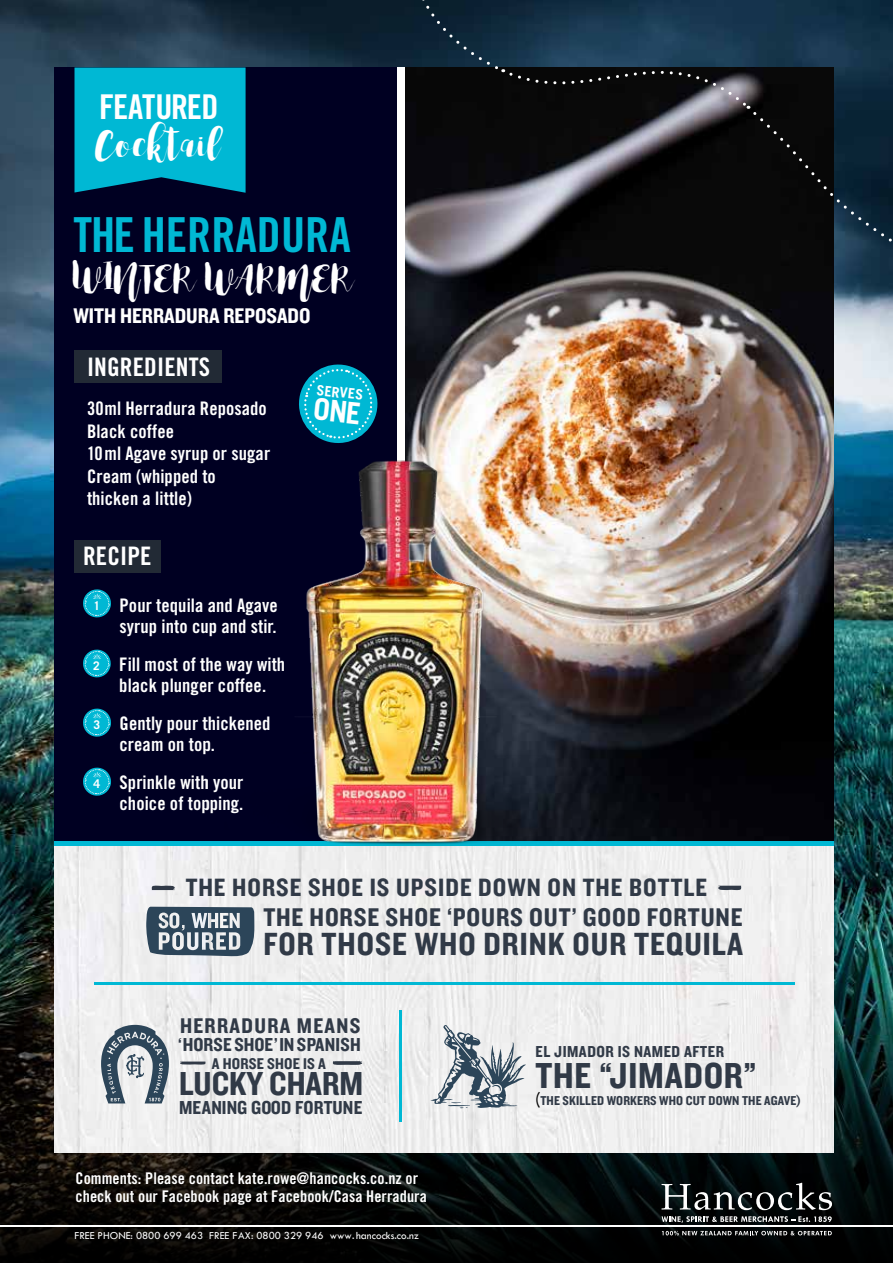
<style>
.page{position:relative;width:893px;height:1263px;background:#fff}
.page>*{position:absolute;margin:0;border:0;box-sizing:border-box;transform-origin:0 0}
.t1{font:48.3px "Trade Gothic Bold Cond Twenty";color:#00b8d4}
.t2{font:37.5px "Knockout HTF50 Welterweight";letter-spacing:.02em;color:#313a47}
.t3{font:36px "Spelling Night";color:#fff}
.t4{font:34.5px "Knockout HTF50 Welterweight";color:#313a47}
.t5{font:34.2px "Trade Gothic Bold Cond Twenty";letter-spacing:-.035em;color:#fff}
.t6{font:33.3px "Knockout HTF50 Welterweight";letter-spacing:.03em;color:#313a47}
.t7{font:31.65px "Spelling Night";letter-spacing:.04em;color:#fff}
.t8{font:26.55px "Knockout HTF50 Welterweight";letter-spacing:.03em;color:#313a47}
.t9{font:25.95px "Knockout HTF50 Welterweight";letter-spacing:.04em;color:#313a47}
.t10{font:25.5px "Trade Gothic Bold Cond Twenty";letter-spacing:.005em;color:#fff}
.t11{font:22.05px "Knockout HTF50 Welterweight";color:#fff}
.t12{font:22.05px "Knockout HTF50 Welterweight";letter-spacing:.06em;color:#313a47}
.t13{font:19.5px "Knockout HTF50 Welterweight";color:#313a47}
.t14{font:18.6px/21px "Trade Gothic Bold Cond Twenty";letter-spacing:.005em;color:#fff;text-align:right}
.t15{font:16.5px "Knockout HTF50 Welterweight";letter-spacing:.03em;color:#313a47}
.t16{font:16.2px "Knockout HTF50 Welterweight";letter-spacing:.01em;color:#313a47}
.t17{font:16.05px/18.1px "Trade Gothic Bold Cond Twenty";letter-spacing:.005em;color:#fff}
.t18{font:700 14.25px "Trade Gothic";color:#fff}
.t19{font:13.35px "Knockout HTF50 Welterweight";letter-spacing:.01em;color:#313a47}
.t20{font:11.1px "Tw Cen";color:#fff}
.s1{font-size:34.95px}
.s2{font-family:"Trade Gothic";font-weight:700;font-size:12px}
.s3{font-family:"Trade Gothic";font-weight:700;font-size:11.85px}
.s4{font-family:"Avenir";font-size:18px;color:#000}
</style>
<div class="page">
<img style="left:0;top:0;width:893px;height:969px">
<svg style="left:0;top:969px;width:893px;height:294px;background:#0b100f"></svg>
<hr style="left:0;top:1225px;width:893px;height:1px;background:#fff">
<svg style="left:662px;top:1183px;width:170px;height:27px;background:#3b4041"></svg>
<svg style="left:662px;top:1231px;width:170px;height:4px"></svg>
<svg style="left:662px;top:1216px;width:170px;height:7px"></svg>
<img style="left:54px;top:846px;width:779px;height:307px">
<svg style="left:101px;top:1025px;width:68px;height:78px"></svg>
<svg style="left:430px;top:1025px;width:96px;height:83px"></svg>
<div style="left:54px;top:68px;width:345px;height:775px;background:#002"></div>
<div style="left:75px;top:350px;width:147px;height:32px;background:#222a35"></div>
<div style="left:75px;top:540px;width:86px;height:33px;background:#222a35"></div>
<svg style="left:83px;top:589px;width:28px;height:29px"></svg>
<svg style="left:83px;top:649px;width:28px;height:29px"></svg>
<svg style="left:83px;top:708px;width:28px;height:29px"></svg>
<svg style="left:83px;top:767px;width:28px;height:29px"></svg>
<svg style="left:75px;top:67px;width:171px;height:126px;background:#00aac7"></svg>
<hr style="left:400px;top:1010px;width:2px;height:112px;background:#00b8d4">
<hr style="left:94px;top:983px;width:701px;height:2px;background:#00b8d4">
<svg style="left:718px;top:886px;width:23px;height:4px"></svg>
<svg style="left:152px;top:885px;width:23px;height:5px"></svg>
<svg style="left:180px;top:1061px;width:26px;height:4px"></svg>
<svg style="left:333px;top:1061px;width:29px;height:4px"></svg>
<img style="left:405px;top:68px;width:428px;height:773px">
<svg style="left:410px;top:0;width:483px;height:250px;background:#1e2831"></svg>
<svg style="left:145px;top:907px;width:111px;height:49px;background:#6c7d8b"></svg>
<div style="left:398px;top:68px;width:7px;height:772px;background:#fff"></div>
<div style="left:54px;top:841px;width:779px;height:5px;background:#00b8d4"></div>
<img style="left:208px;top:711px;width:372px;height:189px">
<img style="left:278px;top:414px;width:264px;height:477px">
<svg style="left:295px;top:364px;width:86px;height:83px"></svg>
<h3 class="t5" style="left:99px;top:86px;width:121px">FEATURED</h3>
<h3 class="t3" style="left:97px;top:120px;width:126px">Cocktail</h3>
<h1 class="t1" style="left:73px;top:206px;width:279px">THE HERRADURA</h1>
<h3 class="t7" style="left:74px;top:256px;width:282px"><span class="s1">W</span>INTER <span class="s1">W</span>ARMER</h3>
<p class="t11" style="left:73px;top:304px;width:239px">WITH HERRADURA REPOSADO</p>
<h3 class="t10" style="left:87px;top:351px;width:125px">INGREDIENTS</h3>
<p class="t14" style="left:87px;top:397px;width:185px;line-height:22.5px;text-align:left">30ml Herradura Reposado<br>Black coffee<br>10ml Agave syrup or sugar<br>Cream (whipped to thicken a little)</p>
<h3 class="t10" style="left:83px;top:541px;width:70px">RECIPE</h3>
<p class="t14" style="left:93px;top:595px;width:186px"><span class="s2">1</span> Pour tequila and Agave syrup into cup and stir.</p>
<p class="t14" style="left:93px;top:654px;width:193px;text-align:center"><span class="s3">2</span> Fill most of the way with black plunger coffee.</p>
<p class="t14" style="left:120px;top:713px;width:153px;text-align:left;text-indent:-26px"><span class="s2">3</span> Gently pour thickened cream on top.</p>
<p class="t14" style="left:93px;top:772px;width:152px"><span class="s2">4</span> Sprinkle with your choice of topping.</p>
<p class="t18" style="left:318px;top:381px;width:48px;rotate:6deg">SERVES</p>
<h3 class="t9" style="left:186px;top:873px;width:523px">THE HORSE SHOE IS UPSIDE DOWN ON THE BOTTLE</h3>
<h3 class="t8" style="left:263px;top:903px;width:481px">THE HORSE SHOE ‘POURS OUT’ GOOD FORTUNE</h3>
<h3 class="t6" style="left:263px;top:926px;width:481px">FOR THOSE WHO DRINK OUR TEQUILA</h3>
<p class="t12" style="left:180px;top:1014px;width:182px">HERRADURA MEANS</p>
<p class="t13" style="left:178px;top:1034px;width:184px">‘HORSE SHOE’ IN SPANISH</p>
<p class="t16" style="left:212px;top:1054px;width:115px">A HORSE SHOE IS A</p>
<h3 class="t4" style="left:179px;top:1065px;width:186px">LUCKY CHARM</h3>
<p class="t13" style="left:179px;top:1097px;width:185px">MEANING GOOD FORTUNE</p>
<p class="t17" style="left:76px;top:1169px;width:353px">Comments: Please contact kate.rowe@hancocks.co.nz or check out our Facebook page at Facebook/Casa Herradura</p>
<p class="t20" style="left:75px;top:1228px;width:346px">FREE PHONE: 0800 699 463 FREE FAX: 0800 329 946 www. hancocks.co.nz</p>
<p class="t15" style="left:536px;top:1042px;width:190px">EL JIMADOR IS NAMED AFTER</p>
<h2 class="t2" style="left:536px;top:1056px;width:222px">THE “JIMADOR”</h2>
<p class="t19" style="left:536px;top:1093px;width:267px"><span class="s4">(</span>THE SKILLED WORKERS WHO CUT DOWN THE AGAVE)</p>
</div>
